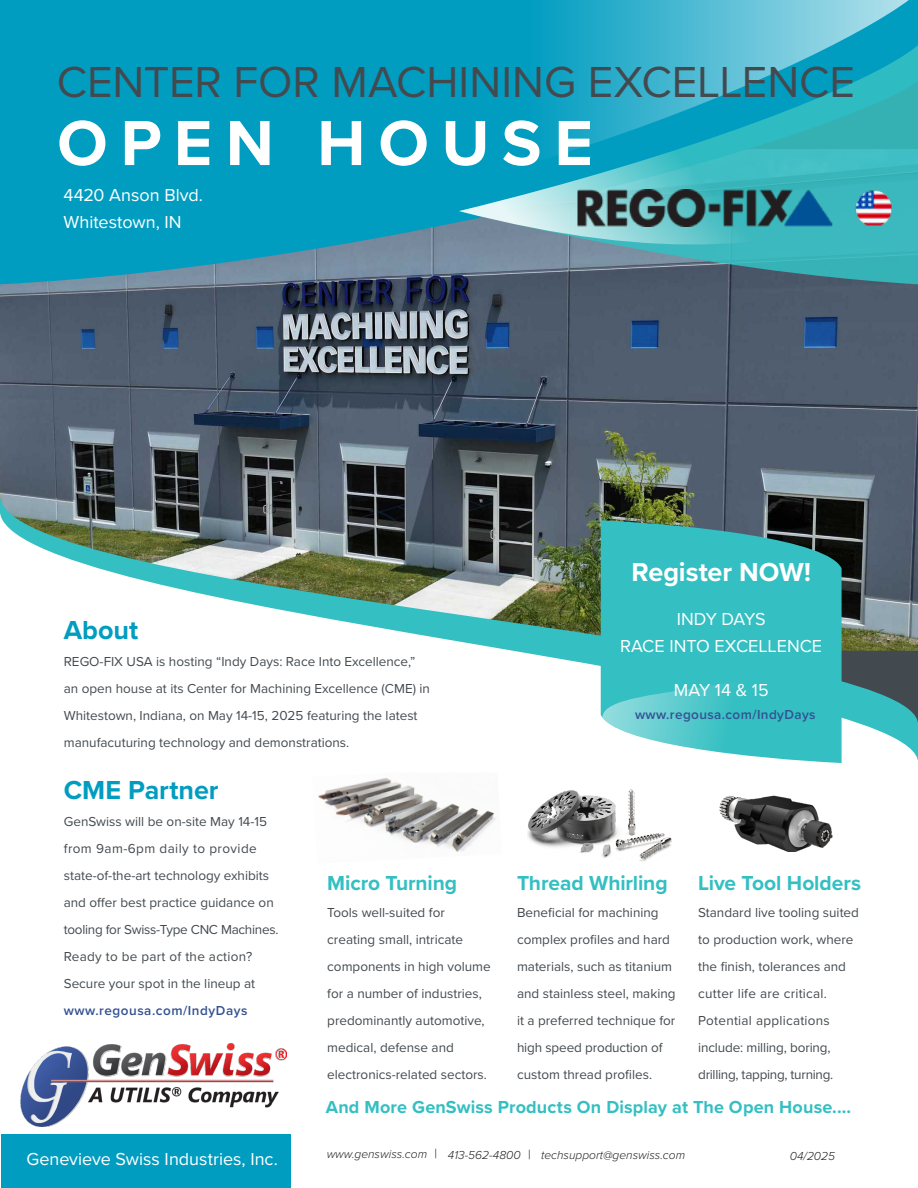
<style>
.page{position:relative;width:918px;height:1188px;background:#fff}
.page>*{position:absolute;margin:0;border:0;box-sizing:border-box;transform-origin:0 0}
.t1{font:700 66px "Proxima Nova";letter-spacing:.195em;color:#fff}
.t2{font:45px "Proxima Nova";letter-spacing:-.005em;color:#434a4f}
.t3{font:700 27px "Proxima Nova";color:#009dc1}
.t4{font:700 27px "Proxima Nova";letter-spacing:-.005em;color:#fff}
.t5{font:700 21px "Proxima Nova";letter-spacing:-.005em;color:#34bfc2}
.t6{font:18px/27px "Proxima Nova";color:#fff}
.t7{font:700 18px "Proxima Nova";letter-spacing:.01em;color:#34bfc2}
.t8{font:13.5px/27px "Proxima Nova";color:#434a4f}
.t9{font:600 13.5px "Proxima Nova";letter-spacing:.035em;color:#335192}
.t10{font:italic 300 12px "Proxima Nova";color:#231f20}
.s1{font-size:13.5px}
</style>
<div class="page">
<img style="left:0;top:284px;width:918px;height:211px">
<svg style="left:0;top:253px;width:459px;height:31px;background:#478da8"></svg>
<svg style="left:459px;top:253px;width:459px;height:31px;background:#528492"></svg>
<div style="left:1px;top:1135px;width:289px;height:53px;background:#009dc1"></div>
<svg style="left:0;top:495px;width:918px;height:266px"></svg>
<svg style="left:0;top:0;width:918px;height:253px;background:#1aa6c3"></svg>
<svg style="left:602px;top:605px;width:240px;height:158px;background:#4cc6c9"></svg>
<img style="left:577px;top:189px;width:316px;height:37px">
<img style="left:20px;top:1044px;width:267px;height:82px">
<img style="left:719px;top:795px;width:114px;height:56px">
<img style="left:318px;top:778px;width:178px;height:74px">
<img style="left:527px;top:789px;width:145px;height:73px">
<h2 class="t2" style="left:57px;top:48px;width:800px">CENTER FOR MACHINING EXCELLENCE</h2>
<h1 class="t1" style="left:57px;top:94px;width:537px">OPEN HOUSE</h1>
<h3 class="t6" style="left:64px;top:181px;width:141px">4420 Anson Blvd.<br>Whitestown, IN</h3>
<h3 class="t3" style="left:64px;top:610px;width:76px">About</h3>
<p class="t8" style="left:64px;top:647px;width:368px">REGO-FIX USA is hosting “Indy Days: Race Into Excellence,” an open house at its Center for Machining Excellence (CME) in Whitestown, Indiana, on May 14-15, 2025 featuring the latest manufacuturing technology and demonstrations.</p>
<h3 class="t3" style="left:64px;top:770px;width:156px">CME Partner</h3>
<p class="t8" style="left:64px;top:807px;width:216px">GenSwiss will be on-site May 14-15 from 9am-6pm daily to provide state-of-the-art technology exhibits and offer best practice guidance on tooling for Swiss-Type CNC Machines.<br>Ready to be part of the action?<br>Secure your spot in the lineup at</p>
<p class="t9" style="left:64px;top:1000px;width:185px">www.regousa.com/IndyDays</p>
<h3 class="t5" style="left:327px;top:867px;width:131px">Micro Turning</h3>
<p class="t8" style="left:327px;top:898px;width:165px">Tools well-suited for creating small, intricate components in high volume for a number of industries, predominantly automotive, medical, defense and electronics-related sectors.</p>
<h3 class="t4" style="left:631px;top:552px;width:181px">Register NOW!</h3>
<h3 class="t6" style="left:620px;top:605px;width:204px;text-align:center">INDY DAYS<br>RACE INTO EXCELLENCE</h3>
<h3 class="t6" style="left:674px;top:676px;width:96px">MAY 14 &amp; 15</h3>
<p class="t9" style="left:635px;top:704px;width:182px">www.regousa.com/IndyDays</p>
<h3 class="t5" style="left:517px;top:867px;width:152px">Thread Whirling</h3>
<p class="t8" style="left:517px;top:898px;width:160px">Beneficial for machining complex profiles and hard materials, such as titanium and stainless steel, making it a preferred technique for high speed production of custom thread profiles.</p>
<h3 class="t5" style="left:698px;top:867px;width:164px">Live Tool Holders</h3>
<p class="t8" style="left:698px;top:898px;width:162px">Standard live tooling suited to production work, where the finish, tolerances and cutter life are critical.<br>Potential applications include: milling, boring, drilling, tapping, turning.</p>
<h3 class="t7" style="left:326px;top:1093px;width:527px">And More GenSwiss Products On Display at The Open House....</h3>
<h3 class="t6" style="left:26px;top:1145px;width:253px">Genevieve Swiss Industries, Inc.</h3>
<p class="t10" style="left:327px;top:1148px;width:112px">www.genswiss.com <span class="s1">|</span></p>
<p class="t10" style="left:790px;top:1149px;width:47px">04/2025</p>
<p class="t10" style="left:448px;top:1148px;width:239px">413-562-4800 <span class="s1">|</span> techsupport@genswiss.com</p>
</div>
